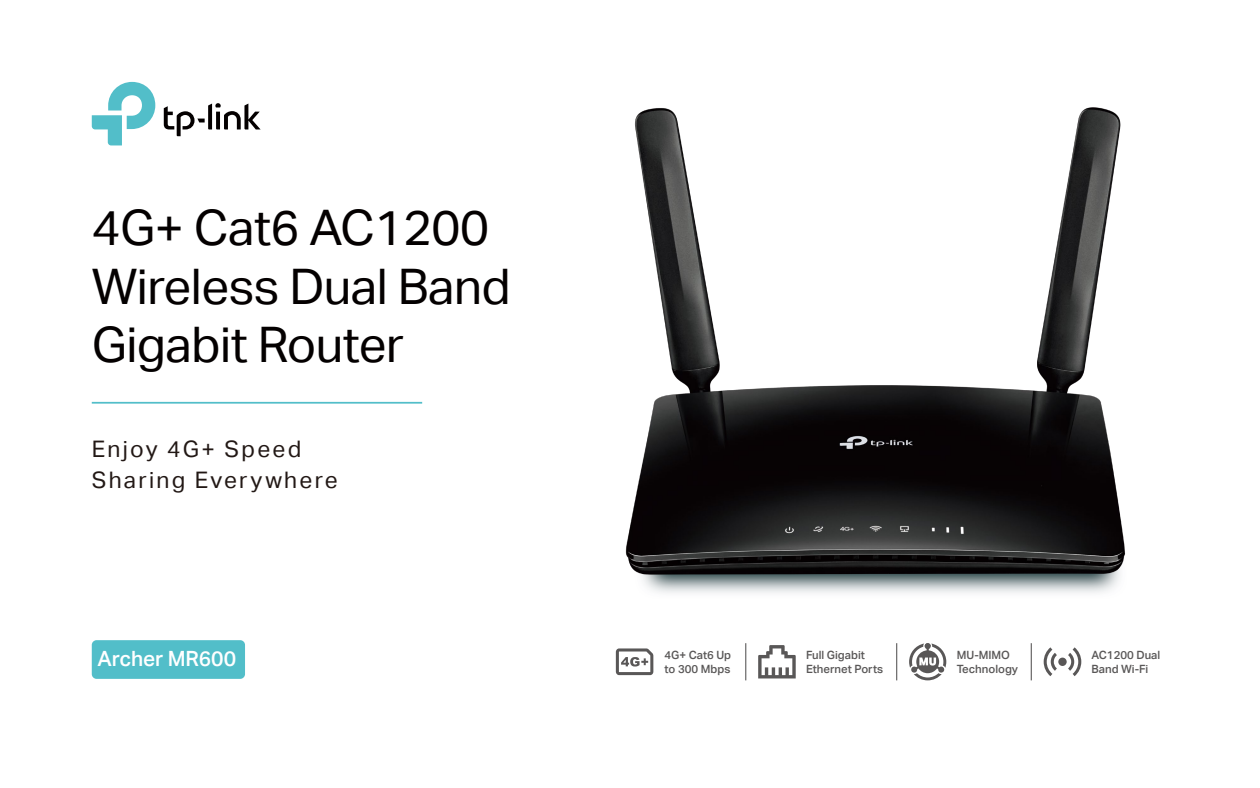
<style>
.page{position:relative;width:1260px;height:788px;background:#fff}
.page>*{position:absolute;margin:0;border:0;box-sizing:border-box;transform-origin:0 0}
.t1{font:49px/58.8px "TP Link Aktiv Regular";letter-spacing:-.01em;color:#040000}
.t2{font:22.75px/30.9px "TP Link Aktiv Regular";letter-spacing:.1em;color:#221815}
.t3{font:21px "TP Link Aktiv Medium";letter-spacing:-.01em;color:#fff}
.t4{font:11.38px/13.7px "TP Link Aktiv Medium";color:#595757}
</style>
<div class="page">
<svg style="left:92px;top:82px;width:63px;height:63px"></svg>
<svg style="left:164px;top:103px;width:97px;height:33px"></svg>
<hr style="left:92px;top:402px;width:330px;height:1px;background:#52bec9">
<div style="left:92px;top:640px;width:153px;height:38px;background:#52bec9;border-radius:5px"></div>
<img style="left:625px;top:107px;width:500px;height:486px">
<svg style="left:616px;top:648px;width:37px;height:27px"></svg>
<svg style="left:1068px;top:647px;width:13px;height:29px"></svg>
<svg style="left:1044px;top:647px;width:13px;height:29px"></svg>
<svg style="left:1058px;top:657px;width:9px;height:9px"></svg>
<svg style="left:758px;top:645px;width:38px;height:33px"></svg>
<svg style="left:909px;top:643px;width:37px;height:37px"></svg>
<hr style="left:745px;top:643px;width:1px;height:37px;background:#595757">
<hr style="left:896px;top:643px;width:1px;height:37px;background:#595757">
<hr style="left:1031px;top:643px;width:1px;height:37px;background:#595757">
<h1 class="t1" style="left:92px;top:198px;width:420px">4G+ Cat6 AC1200<br>Wireless Dual Band<br>Gigabit Router</h1>
<h2 class="t2" style="left:92px;top:433px;width:247px">Enjoy 4G+ Speed<br>Sharing Everywhere</h2>
<h3 class="t3" style="left:97px;top:646px;width:140px">Archer MR600</h3>
<p class="t4" style="left:665px;top:648px;width:68px">4G+ Cat6 Up to 300 Mbps</p>
<p class="t4" style="left:1092px;top:648px;width:70px">AC1200 Dual<br>Band Wi-Fi</p>
<p class="t4" style="left:806px;top:648px;width:79px">Full Gigabit<br>Ethernet Ports</p>
<p class="t4" style="left:957px;top:648px;width:63px">MU-MIMO<br>Technology</p>
</div>
